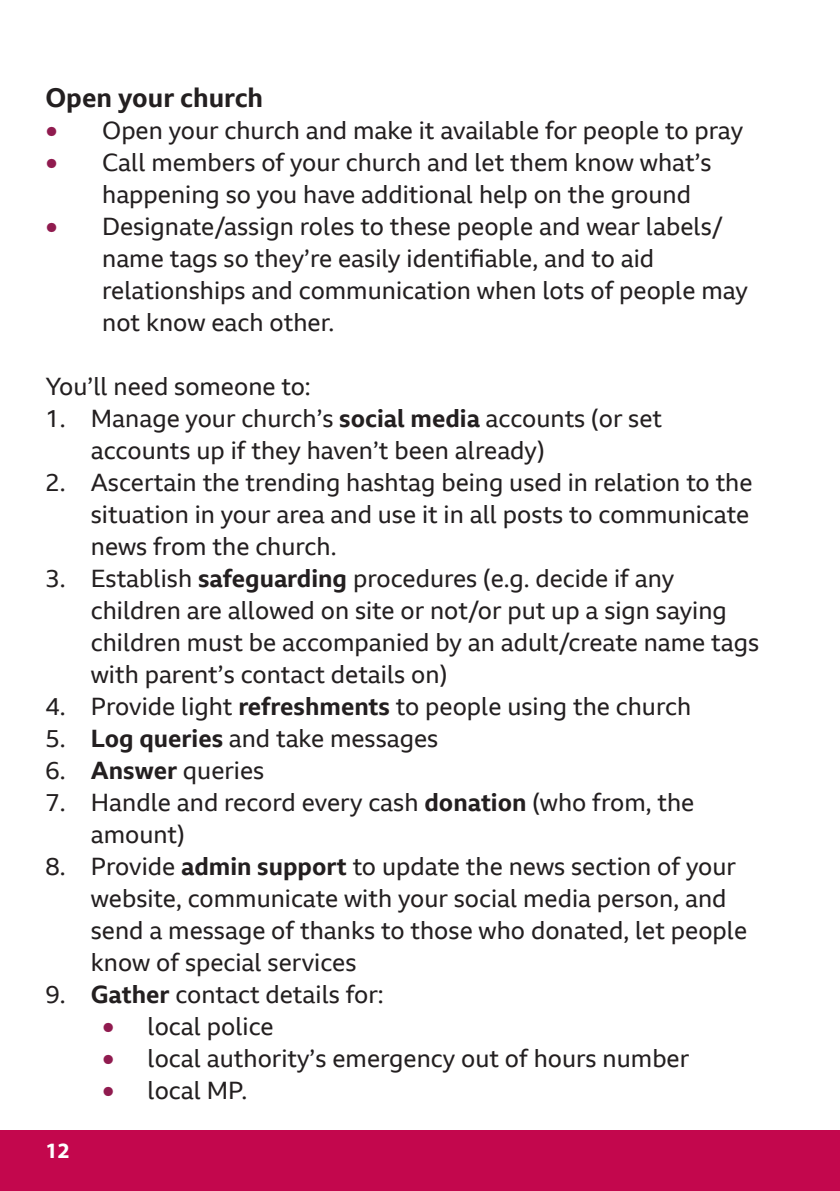
<style>
.page{position:relative;width:840px;height:1191px;background:#fff}
.page>*{position:absolute;margin:0;border:0;box-sizing:border-box;transform-origin:0 0}
.t1{font:700 26px "BBC Reith Sans";color:#231f20}
.t2{font:24px/32px "BBC Reith Sans";color:#231f20}
.t3{font:700 22px "Myriad Pro";color:#fff}
.s1{font-family:"Myriad Pro";font-size:44px;color:#901b4f}
.s2{font-weight:700}
</style>
<div class="page">
<div style="left:0;top:1130px;width:839px;height:61px;background:#c3074d"></div>
<p class="t1" style="left:45px;top:81px;width:219px">Open your church</p>
<p class="t2" style="left:45px;top:114px;width:698px"><span class="s1">•</span> Open your church and make it available for people to pray</p>
<p class="t2" style="left:102px;top:146px;width:610px;text-indent:-57px"><span class="s1">•</span> Call members of your church and let them know what’s happening so you have additional help on the ground</p>
<p class="t2" style="left:102px;top:210px;width:647px;text-indent:-57px"><span class="s1">•</span> Designate/assign roles to these people and wear labels/ name tags so they’re easily identifiable, and to aid relationships and communication when lots of people may not know each other.</p>
<p class="t2" style="left:45px;top:370px;width:267px">You’ll need someone to:</p>
<p class="t2" style="left:91px;top:402px;width:572px;text-indent:-45px">1. Manage your church’s <span class="s2">social media</span> accounts (or set accounts up if they haven’t been already)</p>
<p class="t2" style="left:91px;top:466px;width:663px;text-indent:-45px">2. Ascertain the trending hashtag being used in relation to the situation in your area and use it in all posts to communicate news from the church.</p>
<p class="t2" style="left:91px;top:562px;width:669px;text-indent:-45px">3. Establish <span class="s2">safeguarding</span> procedures (e.g. decide if any children are allowed on site or not/or put up a sign saying children must be accompanied by an adult/create name tags with parent’s contact details on)</p>
<p class="t2" style="left:45px;top:690px;width:647px">4. Provide light <span class="s2">refreshments</span> to people using the church</p>
<p class="t2" style="left:45px;top:722px;width:394px">5. <span class="s2">Log queries</span> and take messages</p>
<p class="t2" style="left:45px;top:753px;width:220px">6. <span class="s2">Answer</span> queries</p>
<p class="t2" style="left:91px;top:785px;width:604px;text-indent:-45px">7. Handle and record every cash <span class="s2">donation</span> (who from, the amount)</p>
<p class="t2" style="left:91px;top:849px;width:657px;text-indent:-45px">8. Provide <span class="s2">admin support</span> to update the news section of your website, communicate with your social media person, and send a message of thanks to those who donated, let people know of special services</p>
<p class="t2" style="left:45px;top:977px;width:339px">9. <span class="s2">Gather</span> contact details for:</p>
<p class="t2" style="left:102px;top:1010px;width:173px"><span class="s1">•</span> local police</p>
<p class="t2" style="left:102px;top:1042px;width:588px"><span class="s1">•</span> local authority’s emergency out of hours number</p>
<p class="t2" style="left:102px;top:1074px;width:147px"><span class="s1">•</span> local MP.</p>
<p class="t3" style="left:45px;top:1138px;width:26px">12</p>
</div>
